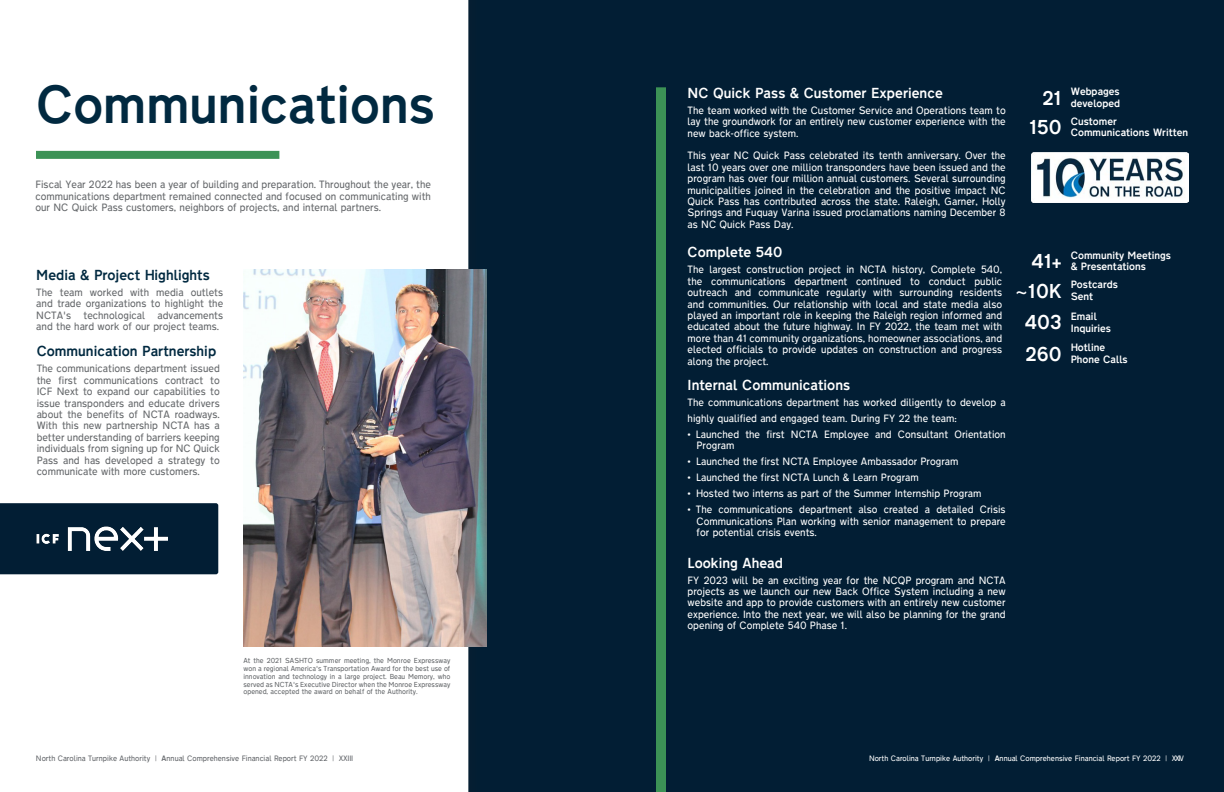
<style>
.page{position:relative;width:1224px;height:792px;background:#fff}
.page>*{position:absolute;margin:0;border:0;box-sizing:border-box;transform-origin:0 0}
.t1{font:48px "Transport New Medium gdi";color:#012940}
.t2{font:18px "Transport New Medium gdi";color:#fff}
.t3{font:13px "Transport New Medium gdi";color:#fff}
.t4{font:13px "Transport New Medium gdi";color:#012940}
.t5{font:9.5px/11.4px "Transport New Light gdi";color:#fff;text-align:justify}
.t6{font:9.5px/11.4px "Transport New Light gdi";color:#66696c;text-align:justify}
.t7{font:9.5px/11.4px "Transport New Medium gdi";color:#fff}
.t8{font:7px "Transport New Light gdi";color:#65686c}
.t9{font:7px "Transport New Light gdi";color:#fff}
.t10{font:6.5px/7.8px "Transport New Light gdi";color:#66696c;text-align:justify}
.s1{font-family:"Arial"}
.s2{font-family:"Transport New Medium gdi"}
</style>
<div class="page">
<div style="left:481px;top:0;width:743px;height:792px;background:#021e34"></div>
<img style="left:243px;top:270px;width:244px;height:377px">
<img style="left:1031px;top:152px;width:157px;height:51px">
<div style="left:0;top:503px;width:218px;height:71px;background:#021e34"></div>
<img style="left:36px;top:527px;width:131px;height:24px">
<div style="left:656px;top:87px;width:10px;height:705px;background:#3c9256"></div>
<div style="left:36px;top:151px;width:243px;height:8px;background:#3c9256"></div>
<p class="t1" style="left:36px;top:72px;width:400px">Communications</p>
<p class="t6" style="left:36px;top:179px;width:397px">Fiscal Year 2022 has been a year of building and preparation. Throughout the year, the communications department remained connected and focused on communicating with our NC Quick Pass customers, neighbors of projects, and internal partners.</p>
<p class="t4" style="left:36px;top:266px;width:175px">Media &amp; Project Highlights</p>
<p class="t6" style="left:36px;top:287px;width:188px">The team worked with media outlets and trade organizations to highlight the NCTA's</p>
<p class="t6" style="left:84px;top:309px;width:63px">technological</p>
<p class="t6" style="left:36px;top:309px;width:188px;text-indent:121px">advancements and the hard work of our project teams.</p>
<p class="t4" style="left:37px;top:343px;width:181px">Communication Partnership</p>
<p class="t6" style="left:37px;top:363px;width:185px">The communications department issued the first communications contract to ICF Next to expand our capabilities to issue transponders and educate drivers about the benefits of NCTA roadways.<br>With this new partnership NCTA has a better understanding of barriers keeping individuals from signing up for NC Quick Pass and has developed a strategy to communicate with more customers.</p>
<p class="t10" style="left:243px;top:657px;width:208px">At the 2021 SASHTO summer meeting, the Monroe Expressway won a regional America's Transportation Award for the best use of innovation and technology in a large project. Beau Memory, who served as NCTA's Executive Director when the Monroe Expressway opened, accepted the award on behalf of the Authority.</p>
<p class="t3" style="left:688px;top:84px;width:257px">NC Quick Pass &amp; Customer Experience</p>
<p class="t5" style="left:688px;top:104px;width:320px">The team worked with the Customer Service and Operations team to lay the groundwork for an entirely new customer experience with the new back-office system.</p>
<p class="t5" style="left:688px;top:150px;width:320px">This year NC Quick Pass celebrated its tenth anniversary. Over the last 10 years over one million transponders have been issued and the program has over four million annual customers. Several surrounding municipalities joined in the celebration and the positive impact NC Quick Pass has contributed across the state. Raleigh, Garner, Holly Springs and Fuquay Varina issued proclamations naming December 8 as NC Quick Pass Day.</p>
<p class="t3" style="left:688px;top:244px;width:96px">Complete 540</p>
<p class="t5" style="left:688px;top:264px;width:316px">The largest construction project in NCTA history, Complete 540, the communications department continued to conduct public outreach and communicate regularly with surrounding residents and communities. Our relationship with local and state media also played an important role in keeping the Raleigh region informed and educated about the future highway. In FY 2022, the team met with more than 41 community organizations, homeowner associations, and elected officials to provide updates on construction and progress along the project.</p>
<p class="t3" style="left:688px;top:376px;width:164px">Internal Communications</p>
<p class="t5" style="left:688px;top:394px;width:320px;line-height:16px">The communications department has worked diligently to develop a highly qualified and engaged team. During FY 22 the team:</p>
<p class="t5" style="left:697px;top:428px;width:311px;text-indent:-9px"><span class="s1">•</span> Launched the first NCTA Employee and Consultant Orientation<br>Program</p>
<p class="t5" style="left:688px;top:456px;width:272px"><span class="s1">•</span> Launched the first NCTA Employee Ambassador Program</p>
<p class="t5" style="left:688px;top:472px;width:233px"><span class="s1">•</span> Launched the first NCTA Lunch &amp; Learn Program</p>
<p class="t5" style="left:688px;top:488px;width:295px"><span class="s1">•</span> Hosted two interns as part of the Summer Internship Program</p>
<p class="t5" style="left:697px;top:504px;width:311px;text-indent:-9px"><span class="s1">•</span> The communications department also created a detailed Crisis Communications Plan working with senior management to prepare for potential crisis events.</p>
<p class="t3" style="left:688px;top:554px;width:97px">Looking Ahead</p>
<p class="t5" style="left:688px;top:574px;width:320px">FY 2023 will be an exciting year for the NCQP program and NCTA projects as we launch our new Back Office System including a new website and app to provide customers with an entirely new customer experience. Into the next year, we will also be planning for the grand opening of Complete 540 Phase 1.</p>
<p class="t2" style="left:1042px;top:85px;width:21px">21</p>
<p class="t7" style="left:1071px;top:86px;width:51px">Webpages</p>
<p class="t7" style="left:1071px;top:97px;width:51px">developed</p>
<p class="t2" style="left:1029px;top:115px;width:34px">150</p>
<p class="t7" style="left:1071px;top:115px;width:48px">Customer</p>
<p class="t7" style="left:1071px;top:127px;width:119px">Communications Written</p>
<p class="t2" style="left:1031px;top:249px;width:32px">41+</p>
<p class="t7" style="left:1071px;top:249px;width:102px">Community Meetings &amp; Presentations</p>
<p class="t2" style="left:1015px;top:278px;width:48px">~10K</p>
<p class="t7" style="left:1071px;top:279px;width:49px">Postcards<br>Sent</p>
<p class="t2" style="left:1025px;top:310px;width:39px">403</p>
<p class="t7" style="left:1071px;top:311px;width:28px">Email</p>
<p class="t7" style="left:1071px;top:322px;width:42px">Inquiries</p>
<p class="t2" style="left:1026px;top:341px;width:38px">260</p>
<p class="t7" style="left:1071px;top:342px;width:36px">Hotline</p>
<p class="t7" style="left:1071px;top:354px;width:58px">Phone Calls</p>
<p class="t8" style="left:36px;top:753px;width:300px">North Carolina Turnpike Authority | <span class="s2">A</span>nnual Comprehensive Financial Report FY 2022 |</p>
<p class="t8" style="left:339px;top:753px;width:16px">XXIII</p>
<p class="t9" style="left:869px;top:753px;width:300px">North Carolina Turnpike Authority | <span class="s2">A</span>nnual Comprehensive Financial Report FY 2022 |</p>
<p class="t9" style="left:1172px;top:753px;width:13px">XXIV</p>
</div>
